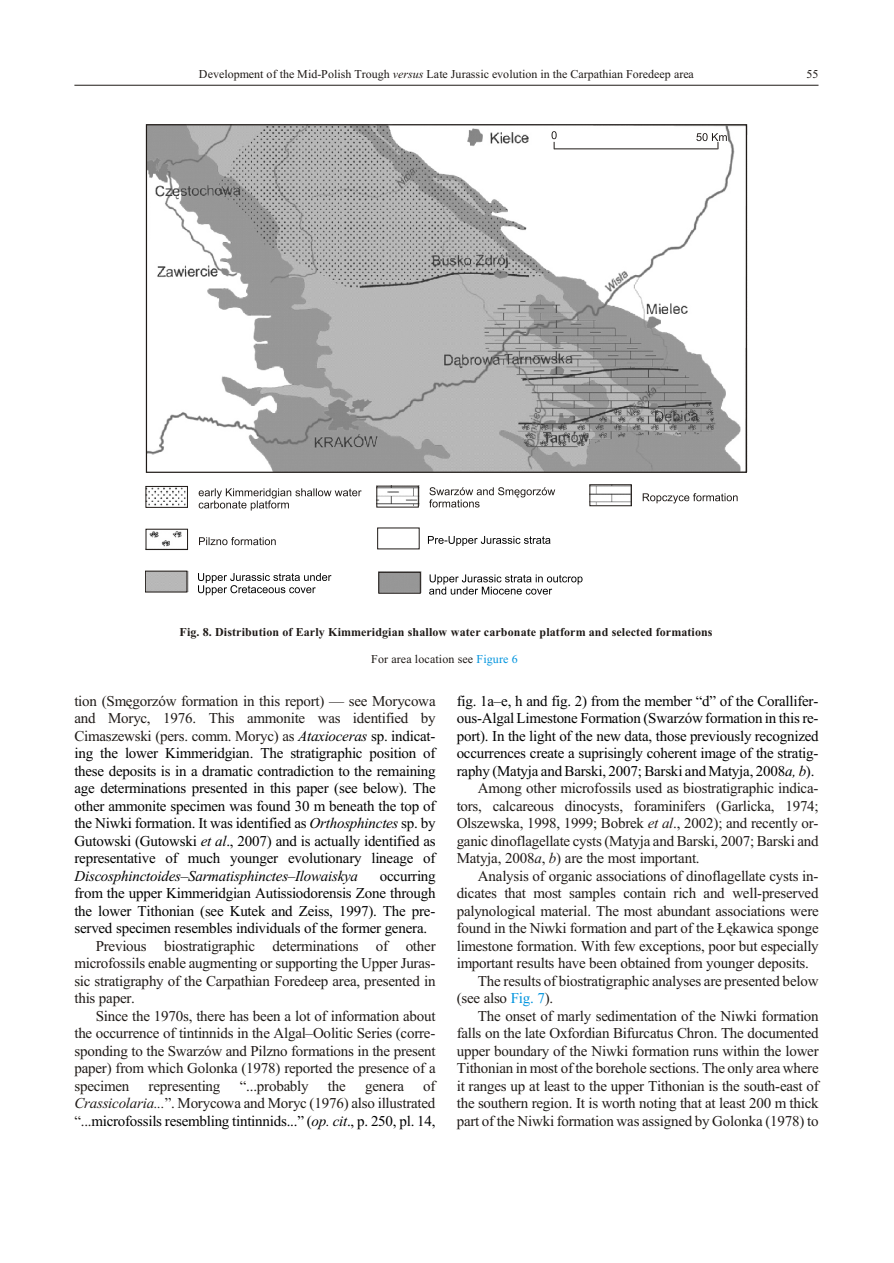
<style>
.page{position:relative;width:894px;height:1263px;background:#fff}
.page>*{position:absolute;margin:0;border:0;box-sizing:border-box;transform-origin:0 0}
.t1{font:15px/17.5px "Times New Roman";letter-spacing:-.01em;color:#1f1a17;text-align:justify}
.t2{font:15px/17.5px "Times New Roman";letter-spacing:-.01em;color:#000;text-align:justify}
.t3{font:12px "Times New Roman";letter-spacing:.005em;color:#1f1a17}
.t4{font:700 12px "Times New Roman";letter-spacing:.01em;color:#1f1a17}
.s1{font-style:italic}
.s2{color:#0094de}
.s3{color:#1f1a17}
.s4{font-style:italic;color:#1f1a17}
</style>
<div class="page">
<hr style="left:74px;top:85px;width:745px;height:1px;background:#1f1a17">
<img style="left:148px;top:126px;width:597px;height:345px">
<img style="left:148px;top:488px;width:38px;height:18px">
<div style="left:146px;top:486px;width:42px;height:22px;border:1px solid #1f1a17"></div>
<svg style="left:199px;top:488px;width:163px;height:23px"></svg>
<img style="left:378px;top:488px;width:39px;height:17px">
<svg style="left:429px;top:487px;width:126px;height:21px"></svg>
<img style="left:591px;top:486px;width:39px;height:18px">
<div style="left:589px;top:484px;width:43px;height:22px;border:1px solid #1f1a17"></div>
<svg style="left:643px;top:493px;width:95px;height:10px"></svg>
<img style="left:149px;top:531px;width:33px;height:16px">
<div style="left:146px;top:529px;width:42px;height:21px;border:1px solid #1f1a17"></div>
<svg style="left:199px;top:537px;width:77px;height:8px"></svg>
<svg style="left:428px;top:536px;width:122px;height:10px"></svg>
<div style="left:378px;top:572px;width:43px;height:22px;border:1px solid #1f1a17"></div>
<svg style="left:429px;top:574px;width:154px;height:21px"></svg>
<img style="left:147px;top:571px;width:42px;height:21px">
<div style="left:145px;top:571px;width:42px;height:21px;border:1px solid #1f1a17"></div>
<svg style="left:198px;top:573px;width:133px;height:22px"></svg>
<hr style="left:554px;top:148px;width:164px;height:1px;background:#1f1a17">
<svg style="left:696px;top:133px;width:31px;height:16px"></svg>
<svg style="left:552px;top:131px;width:5px;height:18px"></svg>
<p class="t3" style="left:199px;top:70px;width:497px">Development of the Mid-Polish Trough <span class="s1">versus</span> Late Jurassic evolution in the Carpathian Foredeep area</p>
<p class="t3" style="left:806px;top:70px;width:14px">55</p>
<p class="t4" style="left:180px;top:628px;width:535px">Fig. 8. Dis tri bu tion of Early Kimmeridgian shal low wa ter car bon ate plat form and se lected for ma tions</p>
<p class="t3" style="left:371px;top:655px;width:148px">For area lo ca tion see <span class="s2">Fig ure 6</span></p>
<p class="t2" style="left:74px;top:693px;width:363px"><span class="s3">tion (Smêgorzów for ma tion in this report) — see Morycowa and Moryc, 1976. This ammonite was iden tified by Cimaszewski (pers. comm. Moryc) as</span> <span class="s1">Ataxioceras</span> sp. in di cat&shy;ing the lower Kimmeridgian. The stratigraphic po si tion of these de pos its is in a dra matic con tra dic tion to the re main ing age determi na tions pre sented in this paper (see be low). The other ammonite spec i men was found 30 m be neath the top of the Niwki for ma tion. It was iden ti fied as <span class="s1">Orthosphinctes</span> sp. by Gutowski (Gutowski <span class="s1">et al</span>., 2007) and is actu ally iden tified as rep re sen ta tive of much youn ger evo lu tion ary lin eage of <span class="s1">Discosphinctoides</span>–<span class="s1">Sarmatisphinctes</span>–<span class="s1">Ilowaiskya</span></p>
<p class="t2" style="left:74px;top:868px;width:363px;text-indent:305px">oc cur ring from the up per Kimmeridgian Autissiodorensis Zone through the lower Tithonian (see Kutek and Zeiss, 1997). The pre - served spec i men re sem bles in di vid u als of the for mer gen era.</p>
<p class="t1" style="left:74px;top:938px;width:363px;text-indent:21px">Pre vi ous biostratigraphic de ter mi na tions of other microfossils en able aug ment ing or sup port ing the Up per Ju ras - sic stra tig ra phy of the Carpathian Foredeep area, pre sented in this paper.</p>
<p class="t1" style="left:74px;top:1008px;width:363px;text-indent:21px">Since the 1970s, there has been a lot of in for ma tion about the oc cur rence of tintinnids in the Al gal–Oolitic Se ries (cor re - spond ing to the Swarzów and Pilzno for ma tions in the present pa per) from which Golonka (1978) re ported the pres ence of a spec i men</p>
<p class="t1" style="left:149px;top:1078px;width:73px">rep re sent ing</p>
<p class="t1" style="left:240px;top:1078px;width:71px">“...prob a bly</p>
<p class="t1" style="left:328px;top:1078px;width:19px">the</p>
<p class="t1" style="left:365px;top:1078px;width:41px">gen era</p>
<p class="t2" style="left:74px;top:1078px;width:363px;text-indent:349px"><span class="s3">of </span><span class="s4">Crassicolaria...</span><span class="s3">”. Morycowa and Moryc (1976) also illus trated “...</span>microfossils re sem bling tintinnids...” (<span class="s1">op. cit</span>., p. 250, pl. 14,</p>
<p class="t2" style="left:457px;top:693px;width:363px">fig. 1a–e, h and fig. 2) from the member “d” of the Coral lifer-</p>
<p class="t2" style="left:457px;top:711px;width:363px">ous-Al gal Lime stone For ma tion (Swarzów for ma tion in this re-</p>
<p class="t2" style="left:457px;top:728px;width:363px">port). In the light of the new data, those pre vi ously rec og nized</p>
<p class="t2" style="left:457px;top:746px;width:363px">oc cur rences cre ate a suprisingly co her ent image of the stra tig -</p>
<p class="t2" style="left:457px;top:763px;width:359px">ra phy (Matyja and Barski, 2007; Barski and Matyja, 2008<span class="s1">a, b</span>).</p>
<p class="t1" style="left:478px;top:781px;width:342px">Among other microfossils used as biostratigraphic in di ca -</p>
<p class="t1" style="left:457px;top:798px;width:364px">tors, cal car e ous dinocysts, foraminifers (Garlicka, 1974;</p>
<p class="t1" style="left:457px;top:816px;width:363px">Olszewska, 1998, 1999; Bobrek <span class="s1">et al</span>., 2002); and re cently or -</p>
<p class="t1" style="left:457px;top:833px;width:363px">ganic dinoflagellate cysts (Matyja and Barski, 2007; Barski and</p>
<p class="t1" style="left:457px;top:851px;width:244px">Matyja, 2008<span class="s1">a</span>, <span class="s1">b</span>) are the most impor tant.</p>
<p class="t1" style="left:478px;top:868px;width:342px">Anal y sis of or ganic as so ci a tions of dinoflagellate cysts in -</p>
<p class="t1" style="left:457px;top:886px;width:363px">di cates that most sam ples contain rich and well-pre served</p>
<p class="t1" style="left:457px;top:903px;width:364px">palynological ma te rial. The most abun dant as so ci a tions were</p>
<p class="t1" style="left:457px;top:921px;width:364px">found in the Niwki for ma tion and part of the £êkawica sponge</p>
<p class="t1" style="left:457px;top:938px;width:364px">lime stone for ma tion. With few ex cep tions, poor but es pe cially</p>
<p class="t1" style="left:457px;top:956px;width:354px">impor tant re sults have been ob tained from youn ger de pos its.</p>
<p class="t1" style="left:478px;top:973px;width:342px">The results of biostratigraphic anal y ses are pre sented be low</p>
<p class="t1" style="left:457px;top:991px;width:98px">(see also <span class="s2">Fig. 7</span>).</p>
<p class="t1" style="left:478px;top:1008px;width:342px">The on set of marly sed i men ta tion of the Niwki for ma tion</p>
<p class="t1" style="left:457px;top:1026px;width:364px">falls on the late Oxfordian Bifurcatus Chron. The doc u mented</p>
<p class="t1" style="left:457px;top:1043px;width:364px">up per bound ary of the Niwki for ma tion runs within the lower</p>
<p class="t1" style="left:457px;top:1061px;width:364px">Tithonian in most of the bore hole sec tions. The only area where</p>
<p class="t1" style="left:457px;top:1078px;width:364px">it ranges up at least to the up per Tithonian is the south-east of</p>
<p class="t1" style="left:457px;top:1096px;width:364px">the south ern re gion. It is worth not ing that at least 200 m thick</p>
<p class="t1" style="left:457px;top:1113px;width:363px">part of the Niwki for ma tion was as signed by Golonka (1978) to</p>
</div>
